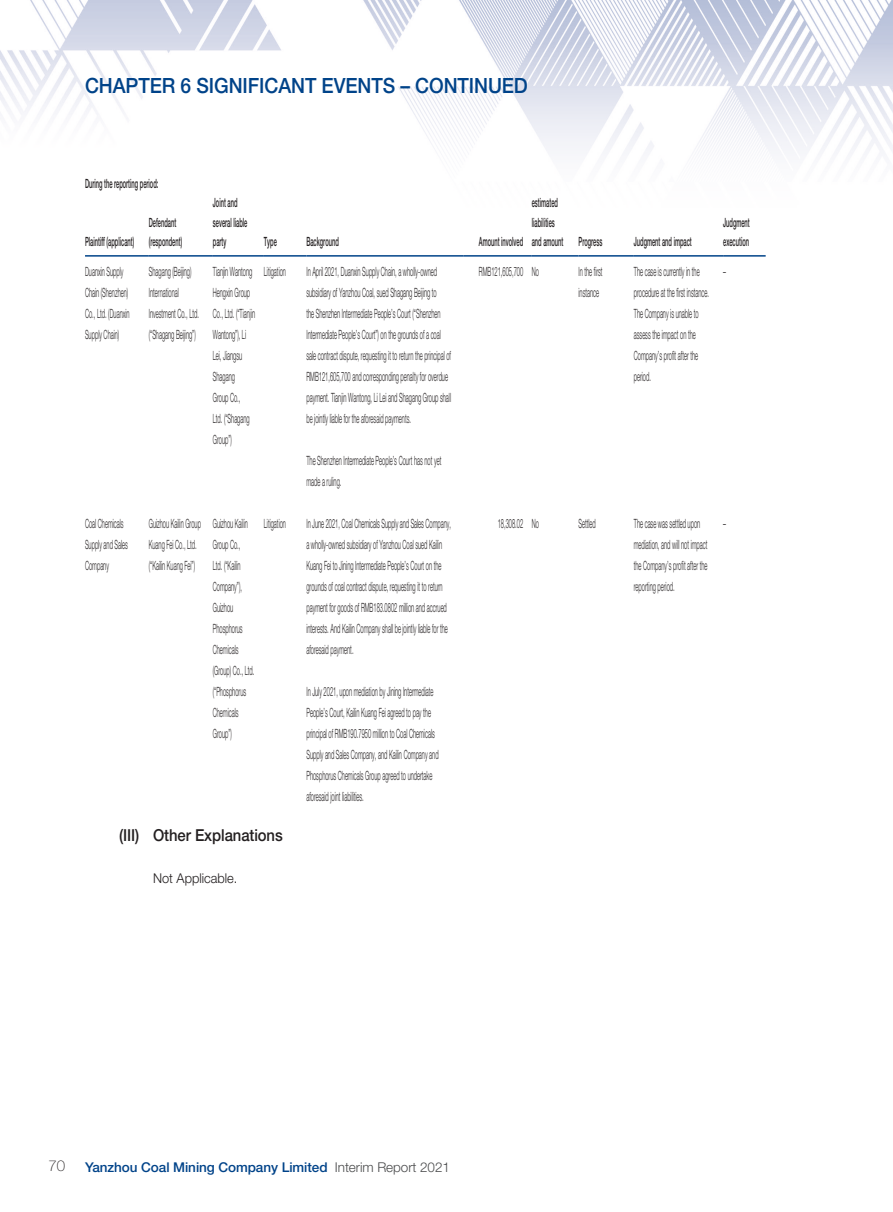
<style>
.page{position:relative;width:893px;height:1212px;background:#fff}
.page>*{position:absolute;margin:0;border:0;box-sizing:border-box;transform-origin:0 0}
.t1{font:500 21px "Helvetica Neue LT Std";letter-spacing:-.005em;color:#004389;scale:.92 1}
.t2{font:500 16.5px "Helvetica Neue LT Std";letter-spacing:-.005em;color:#231f20;scale:.9 1}
.t3{font:100 15px "Helvetica Neue LT Std";color:#231f20}
.t4{font:500 13.5px "Helvetica Neue LT Std";letter-spacing:-.005em;color:#004389}
.t5{font:300 13.5px "Helvetica Neue LT Std";color:#231f20;scale:.95 1}
.t6{font:300 12.75px/21px "Helvetica Neue LT Std";color:#231f20;scale:.45 1}
.t7{font:500 12.75px/19.5px "Helvetica Neue LT Std";color:#231f20;scale:.45 1}
.s1{font-weight:300;color:#4b4c4d}
</style>
<div class="page">
<img style="left:0;top:0;width:893px;height:155px">
<hr style="left:85px;top:255px;width:64px;height:2px;background:#004389">
<hr style="left:149px;top:255px;width:64px;height:2px;background:#004389">
<hr style="left:213px;top:255px;width:51px;height:2px;background:#004389">
<hr style="left:264px;top:255px;width:42px;height:2px;background:#004389">
<hr style="left:306px;top:255px;width:158px;height:2px;background:#004389">
<hr style="left:464px;top:255px;width:68px;height:2px;background:#004389">
<hr style="left:532px;top:255px;width:47px;height:2px;background:#004389">
<hr style="left:579px;top:255px;width:55px;height:2px;background:#004389">
<hr style="left:634px;top:255px;width:89px;height:2px;background:#004389">
<hr style="left:723px;top:255px;width:43px;height:2px;background:#004389">
<h1 class="t1" style="left:85px;top:73px;width:483px">CHAPTER 6 SIGNIFICANT EVENTS – CONTINUED</h1>
<p class="t7" style="left:85px;top:174px;width:165px">During the reporting period:</p>
<p class="t7" style="left:85px;top:232px;width:111px">Plaintiff (applicant)</p>
<p class="t7" style="left:149px;top:213px;width:76px">Defendant (respondent)</p>
<p class="t7" style="left:213px;top:193px;width:78px">Joint and several liable party</p>
<p class="t7" style="left:264px;top:232px;width:31px">Type</p>
<p class="t7" style="left:306px;top:232px;width:74px">Background</p>
<p class="t7" style="left:479px;top:232px;width:100px">Amount involved</p>
<p class="t7" style="left:532px;top:193px;width:158px">estimated<br>liabilities<br>and amount Progress</p>
<p class="t7" style="left:634px;top:232px;width:130px">Judgment and impact</p>
<p class="t7" style="left:723px;top:213px;width:61px">Judgment execution</p>
<p class="t6" style="left:85px;top:261px;width:101px">Duanxin Supply<br>Chain (Shenzhen)<br>Co., Ltd. (Duanxin<br>Supply Chain)</p>
<p class="t6" style="left:149px;top:261px;width:113px">Shagang (Beijing)<br>International<br>Investment Co., Ltd. (“Shagang Beijing”)</p>
<p class="t6" style="left:213px;top:261px;width:95px">Tianjin Wantong<br>Hengxin Group<br>Co., Ltd. (“Tianjin<br>Wantong”), Li<br>Lei, Jiangsu<br>Shagang<br>Group Co.,<br>Ltd. (“Shagang<br>Group”)</p>
<p class="t6" style="left:264px;top:261px;width:51px">Litigation</p>
<p class="t6" style="left:306px;top:261px;width:323px">In April 2021, Duanxin Supply Chain, a wholly-owned subsidiary of Yanzhou Coal, sued Shagang Beijing to<br>the Shenzhen Intermediate People’s Court (“Shenzhen Intermediate People’s Court”) on the grounds of a coal sale contract dispute, requesting it to return the principal of RMB121,605,700 and corresponding penalty for overdue payment. Tianjin Wantong, Li Lei and Shagang Group shall be jointly liable for the aforesaid payments.</p>
<p class="t6" style="left:306px;top:450px;width:301px">The Shenzhen Intermediate People’s Court has not yet made a ruling.</p>
<p class="t6" style="left:85px;top:513px;width:97px">Coal Chemicals<br>Supply and Sales<br>Company</p>
<p class="t6" style="left:149px;top:513px;width:117px">Guizhou Kailin Group<br>Kuang Fei Co., Ltd. (“Kailin Kuang Fei”)</p>
<p class="t6" style="left:213px;top:513px;width:94px">Guizhou Kailin<br>Group Co.,<br>Ltd. (“Kailin<br>Company”),<br>Guizhou<br>Phosphorus<br>Chemicals (Group) Co., Ltd. (“Phosphorus<br>Chemicals<br>Group”)</p>
<p class="t6" style="left:264px;top:513px;width:51px">Litigation</p>
<p class="t6" style="left:306px;top:513px;width:323px">In June 2021, Coal Chemicals Supply and Sales Company, a wholly-owned subsidiary of Yanzhou Coal sued Kailin Kuang Fei to Jining Intermediate People’s Court on the grounds of coal contract dispute, requesting it to return payment for goods of RMB183.0802 million and accrued interests. And Kailin Company shall be jointly liable for the aforesaid payment.</p>
<p class="t6" style="left:306px;top:681px;width:295px">In July 2021, upon mediation by Jining Intermediate People’s Court, Kailin Kuang Fei agreed to pay the principal of RMB190.7950 million to Coal Chemicals Supply and Sales Company, and Kailin Company and Phosphorus Chemicals Group agreed to undertake aforesaid joint liabilities.</p>
<p class="t2" style="left:119px;top:825px;width:183px">(III) Other Explanations</p>
<p class="t5" style="left:153px;top:870px;width:90px">Not Applicable.</p>
<p class="t6" style="left:479px;top:261px;width:135px">RMB121,605,700 No</p>
<p class="t6" style="left:579px;top:261px;width:55px">In the first instance</p>
<p class="t6" style="left:634px;top:261px;width:169px">The case is currently in the procedure at the first instance.<br>The Company is unable to assess the impact on the<br>Company’s profit after the period.</p>
<p class="t6" style="left:723px;top:261px;width:8px">–</p>
<p class="t6" style="left:498px;top:513px;width:93px">18,308.02 No</p>
<p class="t6" style="left:579px;top:513px;width:40px">Settled</p>
<p class="t6" style="left:634px;top:513px;width:165px">The case was settled upon mediation, and will not impact the Company’s profit after the reporting period.</p>
<p class="t6" style="left:723px;top:513px;width:8px">–</p>
<p class="t3" style="left:49px;top:1157px;width:18px">70</p>
<p class="t4" style="left:85px;top:1159px;width:366px">Yanzhou Coal Mining Company Limited <span class="s1">Interim Report 2021</span></p>
</div>
